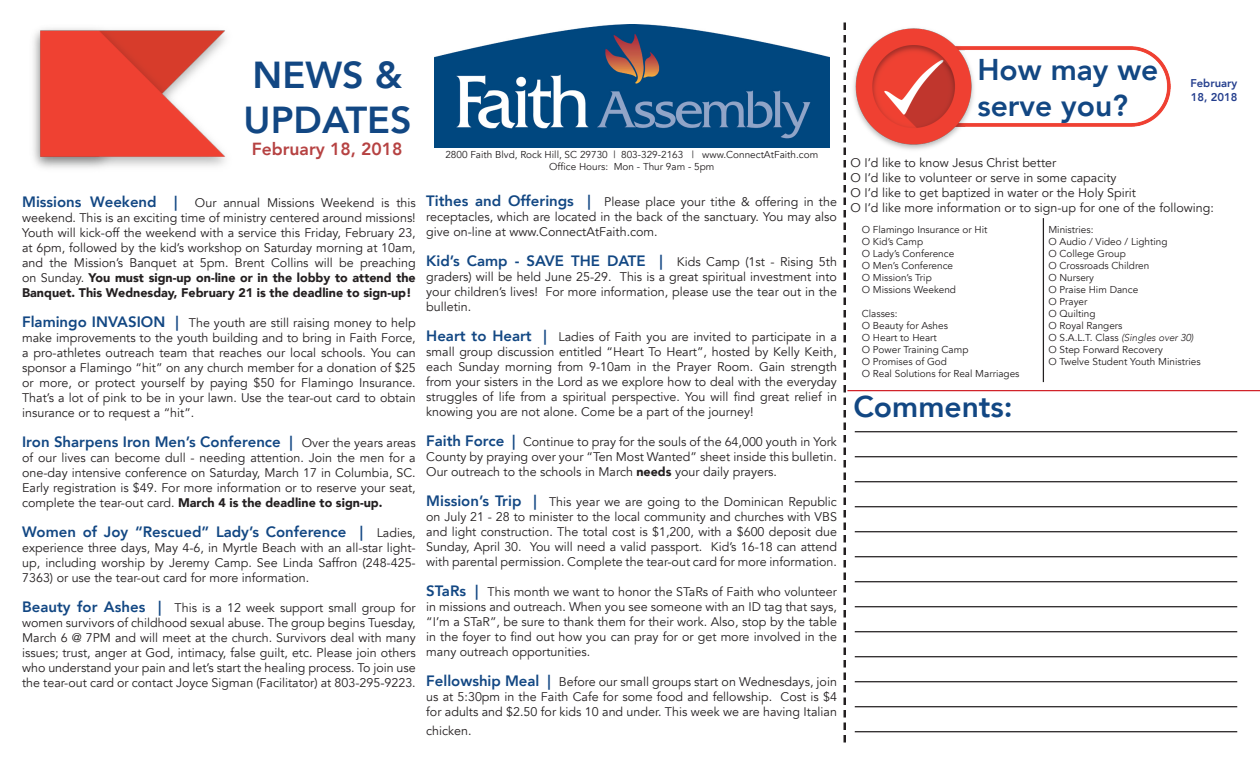
<style>
.page{position:relative;width:1260px;height:765px;background:#fff}
.page>*{position:absolute;margin:0;border:0;box-sizing:border-box;transform-origin:0 0}
.t1{font:800 37.5px/45px "Avenir";color:#124783}
.t2{font:800 30px/36px "Avenir";color:#124783}
.t3{font:800 17.5px "Avenir";color:#b64242}
.t4{font:800 15px "Avenir";color:#124783}
.t5{font:12.5px/15px "Avenir";color:#231f20;text-align:justify}
.t6{font:800 11.25px "Avenir";color:#253f8e}
.t7{font:10px "Avenir";color:#231f20}
.t8{font:italic 300 10px "Avenir";color:#231f20}
.s1{font-weight:800;font-size:15px;color:#124783}
.s2{font-weight:900}
.s3{font-weight:400;font-size:12.5px;color:#231f20}
.s4{font-weight:400;font-style:normal}
</style>
<div class="page">
<img style="left:434px;top:24px;width:395px;height:124px">
<svg style="left:843px;top:22px;width:3px;height:720px"></svg>
<hr style="left:1043px;top:218px;width:1px;height:164px;background:#231f20">
<img style="left:33px;top:28px;width:193px;height:140px">
<img style="left:853px;top:28px;width:318px;height:122px">
<hr style="left:847px;top:390px;width:413px;height:1px;background:#d1232a">
<hr style="left:855px;top:431px;width:382px;height:1px;background:#231f20">
<hr style="left:855px;top:456px;width:382px;height:1px;background:#231f20">
<hr style="left:855px;top:481px;width:382px;height:1px;background:#231f20">
<hr style="left:855px;top:506px;width:382px;height:1px;background:#231f20">
<hr style="left:855px;top:531px;width:382px;height:1px;background:#231f20">
<hr style="left:855px;top:556px;width:382px;height:1px;background:#231f20">
<hr style="left:855px;top:581px;width:382px;height:1px;background:#231f20">
<hr style="left:855px;top:606px;width:382px;height:1px;background:#231f20">
<hr style="left:855px;top:631px;width:382px;height:1px;background:#231f20">
<hr style="left:855px;top:656px;width:382px;height:1px;background:#231f20">
<hr style="left:855px;top:681px;width:382px;height:1px;background:#231f20">
<hr style="left:855px;top:706px;width:382px;height:1px;background:#231f20">
<hr style="left:855px;top:731px;width:382px;height:1px;background:#231f20">
<p class="t1" style="left:244px;top:52px;width:170px">NEWS &amp;<br>UPDATES</p>
<p class="t3" style="left:252px;top:135px;width:152px">February 18, 2018</p>
<p class="t5" style="left:22px;top:195px;width:395px"><span class="s1">Missions Weekend |</span> Our annual Missions Weekend is this weekend. This is an exciting time of ministry centered around missions!<br>Youth will kick-off the weekend with a service this Friday, February 23, at 6pm, followed by the kid’s workshop on Saturday morning at 10am, and the Mission’s Banquet at 5pm. Brent Collins will be preaching on Sunday. <span class="s2">You must sign-up on-line or in the lobby to attend the Banquet. This Wednesday, February 21 is the deadline to sign-up!</span></p>
<p class="t5" style="left:22px;top:315px;width:395px"><span class="s1">Flamingo INVASION |</span> The youth are still raising money to help make improvements to the youth building and to bring in Faith Force, a pro-athletes outreach team that reaches our local schools. You can sponsor a Flamingo “hit” on any church member for a donation of $25 or more, or protect yourself by paying $50 for Flamingo Insurance.<br>That’s a lot of pink to be in your lawn. Use the tear-out card to obtain insurance or to request a “hit”.</p>
<p class="t4" style="left:22px;top:430px;width:395px">Iron Sharpens Iron Men’s Conference | <span class="s3">Over the years areas</span></p>
<p class="t5" style="left:22px;top:450px;width:395px">of our lives can become dull - needing attention. Join the men for a one-day intensive conference on Saturday, March 17 in Columbia, SC.<br>Early registration is $49. For more information or to reserve your seat, complete the tear-out card. <span class="s2">March 4 is the deadline to sign-up.</span></p>
<p class="t4" style="left:22px;top:520px;width:395px">Women of Joy “Rescued” Lady’s Conference | <span class="s3">Ladies,</span></p>
<p class="t5" style="left:22px;top:540px;width:395px">experience three days, May 4-6, in Myrtle Beach with an all-star light&shy;up, including worship by Jeremy Camp. See Linda Saffron (248-425- 7363) or use the tear-out card for more information.</p>
<p class="t5" style="left:22px;top:600px;width:395px"><span class="s1">Beauty for Ashes |</span> This is a 12 week support small group for women survivors of childhood sexual abuse. The group begins Tuesday, March 6 @ 7PM and will meet at the church. Survivors deal with many issues; trust, anger at God, intimacy, false guilt, etc. Please join others who understand your pain and let’s start the healing process. To join use the tear-out card or contact Joyce Sigman (Facilitator) at 803-295-9223.</p>
<p class="t7" style="left:445px;top:148px;width:374px">2800 Faith Blvd, Rock Hill, SC 29730 | 803-329-2163 | www.ConnectAtFaith.com</p>
<p class="t7" style="left:549px;top:160px;width:167px">Office Hours: Mon - Thur 9am - 5pm</p>
<p class="t5" style="left:426px;top:195px;width:412px"><span class="s1">Tithes and Offerings |</span> Please place your tithe &amp; offering in the receptacles, which are located in the back of the sanctuary. You may also give on-line at www.ConnectAtFaith.com.</p>
<p class="t4" style="left:426px;top:249px;width:412px">Kid’s Camp - SAVE THE DATE | <span class="s3">Kids Camp (1st - Rising 5th</span></p>
<p class="t5" style="left:426px;top:270px;width:412px">graders) will be held June 25-29. This is a great spiritual investment into your children’s lives! For more information, please use the tear out in the bulletin.</p>
<p class="t5" style="left:426px;top:330px;width:412px"><span class="s1">Heart to Heart |</span> Ladies of Faith you are invited to participate in a small group discussion entitled “Heart To Heart”, hosted by Kelly Keith, each Sunday morning from 9-10am in the Prayer Room. Gain strength from your sisters in the Lord as we explore how to deal with the everyday struggles of life from a spiritual perspective. You will find great relief in knowing you are not alone. Come be a part of the journey!</p>
<p class="t5" style="left:426px;top:435px;width:412px"><span class="s1">Faith Force |</span> Continue to pray for the souls of the 64,000 youth in York County by praying over your “Ten Most Wanted” sheet inside this bulletin.<br>Our outreach to the schools in March <span class="s2">needs</span> your daily prayers.</p>
<p class="t5" style="left:426px;top:495px;width:412px"><span class="s1">Mission’s Trip |</span> This year we are going to the Dominican Republic on July 21 - 28 to minister to the local community and churches with VBS and light construction. The total cost is $1,200, with a $600 deposit due Sunday, April 30. You will need a valid passport. Kid’s 16-18 can attend with parental permission. Complete the tear-out card for more information.</p>
<p class="t5" style="left:426px;top:585px;width:412px"><span class="s1">STaRs |</span> This month we want to honor the STaRs of Faith who volunteer in missions and outreach. When you see someone with an ID tag that says, “I’m a STaR”, be sure to thank them for their work. Also, stop by the table in the foyer to find out how you can pray for or get more involved in the many outreach opportunities.</p>
<p class="t5" style="left:426px;top:675px;width:412px"><span class="s1">Fellowship Meal |</span> Before our small groups start on Wednesdays, join us at 5:30pm in the Faith Cafe for some food and fellowship. Cost is $4 for adults and $2.50 for kids 10 and under. This week we are having Italian</p>
<p class="t5" style="left:426px;top:723px;width:47px">chicken.</p>
<p class="t2" style="left:977px;top:52px;width:183px">How may we serve you?</p>
<p class="t6" style="left:1190px;top:74px;width:49px">February</p>
<p class="t6" style="left:1191px;top:88px;width:48px">18, 2018</p>
<p class="t5" style="left:851px;top:155px;width:207px">O I’d like to know Jesus Christ better</p>
<p class="t5" style="left:851px;top:170px;width:268px">O I’d like to volunteer or serve in some capacity</p>
<p class="t5" style="left:851px;top:185px;width:287px">O I’d like to get baptized in water or the Holy Spirit</p>
<p class="t5" style="left:851px;top:200px;width:365px">O I’d like more information or to sign-up for one of the following:</p>
<p class="t7" style="left:862px;top:224px;width:127px">O Flamingo Insurance or Hit</p>
<p class="t7" style="left:862px;top:236px;width:63px">O Kid’s Camp</p>
<p class="t7" style="left:862px;top:248px;width:94px">O Lady’s Conference</p>
<p class="t7" style="left:862px;top:260px;width:93px">O Men’s Conference</p>
<p class="t7" style="left:862px;top:272px;width:72px">O Mission’s Trip</p>
<p class="t7" style="left:862px;top:284px;width:96px">O Missions Weekend</p>
<p class="t7" style="left:862px;top:308px;width:37px">Classes:</p>
<p class="t7" style="left:862px;top:320px;width:88px">O Beauty for Ashes</p>
<p class="t7" style="left:862px;top:332px;width:77px">O Heart to Heart</p>
<p class="t7" style="left:862px;top:344px;width:108px">O Power Training Camp</p>
<p class="t7" style="left:862px;top:356px;width:87px">O Promises of God</p>
<p class="t7" style="left:862px;top:368px;width:159px">O Real Solutions for Real Marriages</p>
<p class="t2" style="left:853px;top:389px;width:161px">Comments:</p>
<p class="t7" style="left:1048px;top:224px;width:47px">Ministries:</p>
<p class="t7" style="left:1048px;top:236px;width:121px">O Audio / Video / Lighting</p>
<p class="t7" style="left:1048px;top:248px;width:79px">O College Group</p>
<p class="t7" style="left:1048px;top:260px;width:102px">O Crossroads Children</p>
<p class="t7" style="left:1048px;top:272px;width:47px">O Nursery</p>
<p class="t7" style="left:1048px;top:284px;width:91px">O Praise Him Dance</p>
<p class="t7" style="left:1048px;top:296px;width:41px">O Prayer</p>
<p class="t7" style="left:1048px;top:308px;width:49px">O Quilting</p>
<p class="t7" style="left:1048px;top:320px;width:76px">O Royal Rangers</p>
<p class="t8" style="left:1048px;top:332px;width:147px"><span class="s4">O S.A.L.T. Class</span> (Singles over 30)</p>
<p class="t7" style="left:1048px;top:344px;width:116px">O Step Forward Recovery</p>
<p class="t7" style="left:1048px;top:356px;width:154px">O Twelve Student Youth Ministries</p>
</div>
